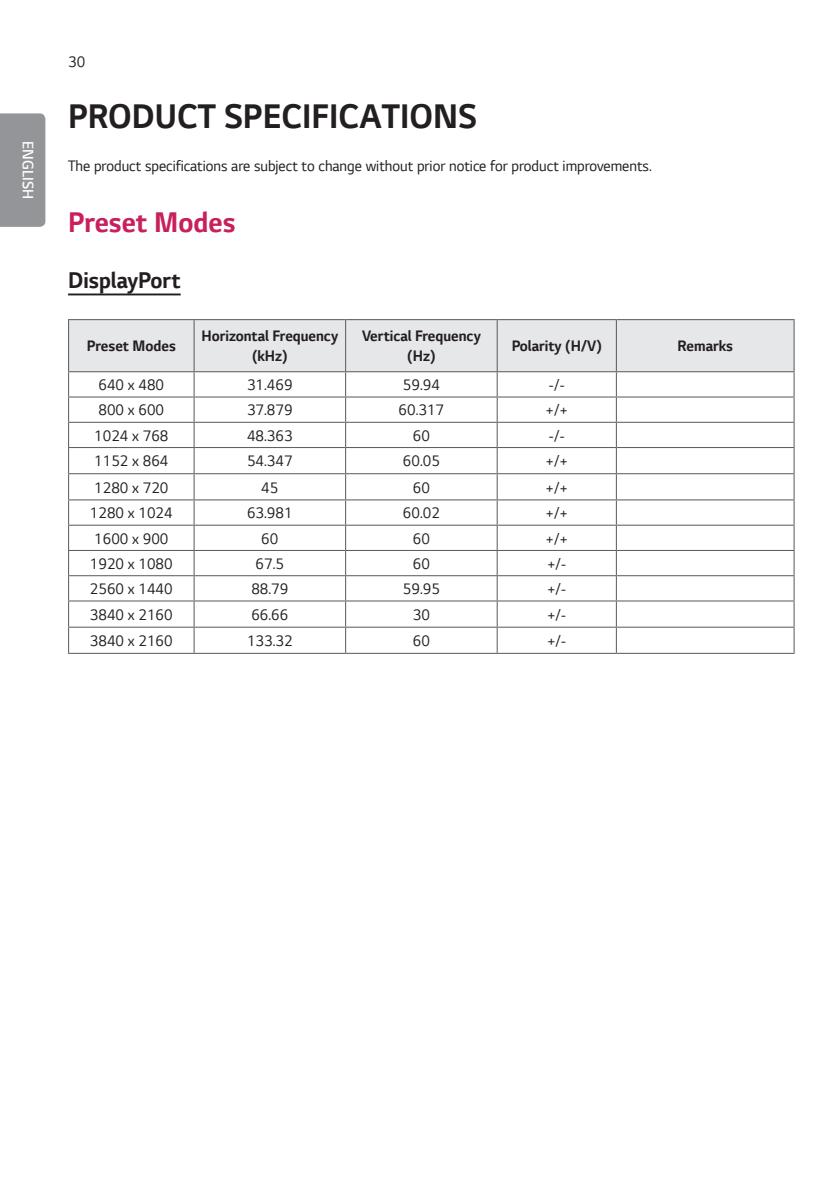
<style>
.page{position:relative;width:840px;height:1191px;background:#fff}
.page>*{position:absolute;margin:0;border:0;box-sizing:border-box;transform-origin:0 0}
.Title1{font:700 36px "LG Smart";color:#231f20;scale:.95 1}
.Title2{font:700 30px "LG Smart";color:#c8205d;scale:.95 1}
.Title3{font:700 24px "LG Smart";color:#231f20;scale:.95 1}
.Body_Center{font:16px "LG Smart";color:#231f20;scale:.95 1}
.Body{font:16px "LG Smart";color:#231f20;scale:.95 1}
.Body_Bold_Center{font:700 16px/20px "LG Smart";color:#231f20;text-align:center;scale:.95 1}
.t1{font:300 16px "LG Smart";color:#fff;scale:.95 1}
</style>
<div class="page">
<div style="left:0;top:113px;width:45px;height:114px;background:#939598"></div>
<hr style="left:68px;top:293px;width:112px;height:2px;background:#231f20">
<hr style="left:68px;top:319px;width:126px;height:1px;background:#57585a">
<hr style="left:194px;top:319px;width:151px;height:1px;background:#57585a">
<hr style="left:345px;top:319px;width:152px;height:1px;background:#57585a">
<hr style="left:497px;top:319px;width:119px;height:1px;background:#57585a">
<hr style="left:616px;top:319px;width:178px;height:1px;background:#57585a">
<svg style="left:68px;top:320px;width:726px;height:333px"></svg>
<hr style="left:68px;top:653px;width:126px;height:1px;background:#57585a">
<hr style="left:194px;top:653px;width:151px;height:1px;background:#57585a">
<hr style="left:345px;top:653px;width:152px;height:1px;background:#57585a">
<hr style="left:497px;top:653px;width:119px;height:1px;background:#57585a">
<hr style="left:616px;top:653px;width:178px;height:1px;background:#57585a">
<p class="t1" style="left:39px;top:141px;width:62px;rotate:90deg">ENGLISH</p>
<p class="Body" style="left:68px;top:51px;width:20px">30</p>
<p class="Title1" style="left:68px;top:92px;width:431px">PRODUCT SPECIFICATIONS</p>
<p class="Body" style="left:68px;top:155px;width:615px">The product specifications are subject to change without prior notice for product improvements.</p>
<p class="Title2" style="left:68px;top:202px;width:177px">Preset Modes</p>
<p class="Title3" style="left:68px;top:264px;width:120px">DisplayPort</p>
<p class="Body_Bold_Center" style="left:87px;top:336px;width:95px">Preset Modes</p>
<p class="Body_Bold_Center" style="left:201px;top:326px;width:145px">Horizontal Frequency (kHz)</p>
<p class="Body_Bold_Center" style="left:362px;top:326px;width:126px">Vertical Frequency (Hz)</p>
<p class="Body_Bold_Center" style="left:511px;top:336px;width:96px">Polarity (H/V)</p>
<p class="Body_Bold_Center" style="left:677px;top:336px;width:60px">Remarks</p>
<p class="Body_Center" style="left:98px;top:374px;width:71px">640 x 480</p>
<p class="Body_Center" style="left:247px;top:374px;width:49px">31.469</p>
<p class="Body_Center" style="left:402px;top:374px;width:40px">59.94</p>
<p class="Body_Center" style="left:548px;top:374px;width:19px">-/-</p>
<p class="Body_Center" style="left:98px;top:399px;width:71px">800 x 600</p>
<p class="Body_Center" style="left:247px;top:399px;width:49px">37.879</p>
<p class="Body_Center" style="left:398px;top:399px;width:49px">60.317</p>
<p class="Body_Center" style="left:545px;top:399px;width:25px">+/+</p>
<p class="Body_Center" style="left:94px;top:425px;width:80px">1024 x 768</p>
<p class="Body_Center" style="left:247px;top:425px;width:49px">48.363</p>
<p class="Body_Center" style="left:412px;top:425px;width:20px">60</p>
<p class="Body_Center" style="left:548px;top:425px;width:19px">-/-</p>
<p class="Body_Center" style="left:94px;top:450px;width:80px">1152 x 864</p>
<p class="Body_Center" style="left:247px;top:450px;width:49px">54.347</p>
<p class="Body_Center" style="left:402px;top:450px;width:40px">60.05</p>
<p class="Body_Center" style="left:545px;top:450px;width:25px">+/+</p>
<p class="Body_Center" style="left:94px;top:477px;width:80px">1280 x 720</p>
<p class="Body_Center" style="left:261px;top:477px;width:20px">45</p>
<p class="Body_Center" style="left:412px;top:477px;width:20px">60</p>
<p class="Body_Center" style="left:545px;top:477px;width:25px">+/+</p>
<p class="Body_Center" style="left:90px;top:502px;width:89px">1280 x 1024</p>
<p class="Body_Center" style="left:247px;top:502px;width:49px">63.981</p>
<p class="Body_Center" style="left:402px;top:502px;width:40px">60.02</p>
<p class="Body_Center" style="left:545px;top:502px;width:25px">+/+</p>
<p class="Body_Center" style="left:94px;top:528px;width:80px">1600 x 900</p>
<p class="Body_Center" style="left:261px;top:528px;width:20px">60</p>
<p class="Body_Center" style="left:412px;top:528px;width:20px">60</p>
<p class="Body_Center" style="left:545px;top:528px;width:25px">+/+</p>
<p class="Body_Center" style="left:90px;top:553px;width:89px">1920 x 1080</p>
<p class="Body_Center" style="left:255px;top:553px;width:31px">67.5</p>
<p class="Body_Center" style="left:412px;top:553px;width:20px">60</p>
<p class="Body_Center" style="left:546px;top:553px;width:22px">+/-</p>
<p class="Body_Center" style="left:90px;top:578px;width:89px">2560 x 1440</p>
<p class="Body_Center" style="left:251px;top:578px;width:40px">88.79</p>
<p class="Body_Center" style="left:402px;top:578px;width:40px">59.95</p>
<p class="Body_Center" style="left:546px;top:578px;width:22px">+/-</p>
<p class="Body_Center" style="left:90px;top:604px;width:89px">3840 x 2160</p>
<p class="Body_Center" style="left:251px;top:604px;width:40px">66.66</p>
<p class="Body_Center" style="left:412px;top:604px;width:20px">30</p>
<p class="Body_Center" style="left:546px;top:604px;width:22px">+/-</p>
<p class="Body_Center" style="left:90px;top:630px;width:89px">3840 x 2160</p>
<p class="Body_Center" style="left:247px;top:630px;width:49px">133.32</p>
<p class="Body_Center" style="left:412px;top:630px;width:20px">60</p>
<p class="Body_Center" style="left:546px;top:630px;width:22px">+/-</p>
</div>
